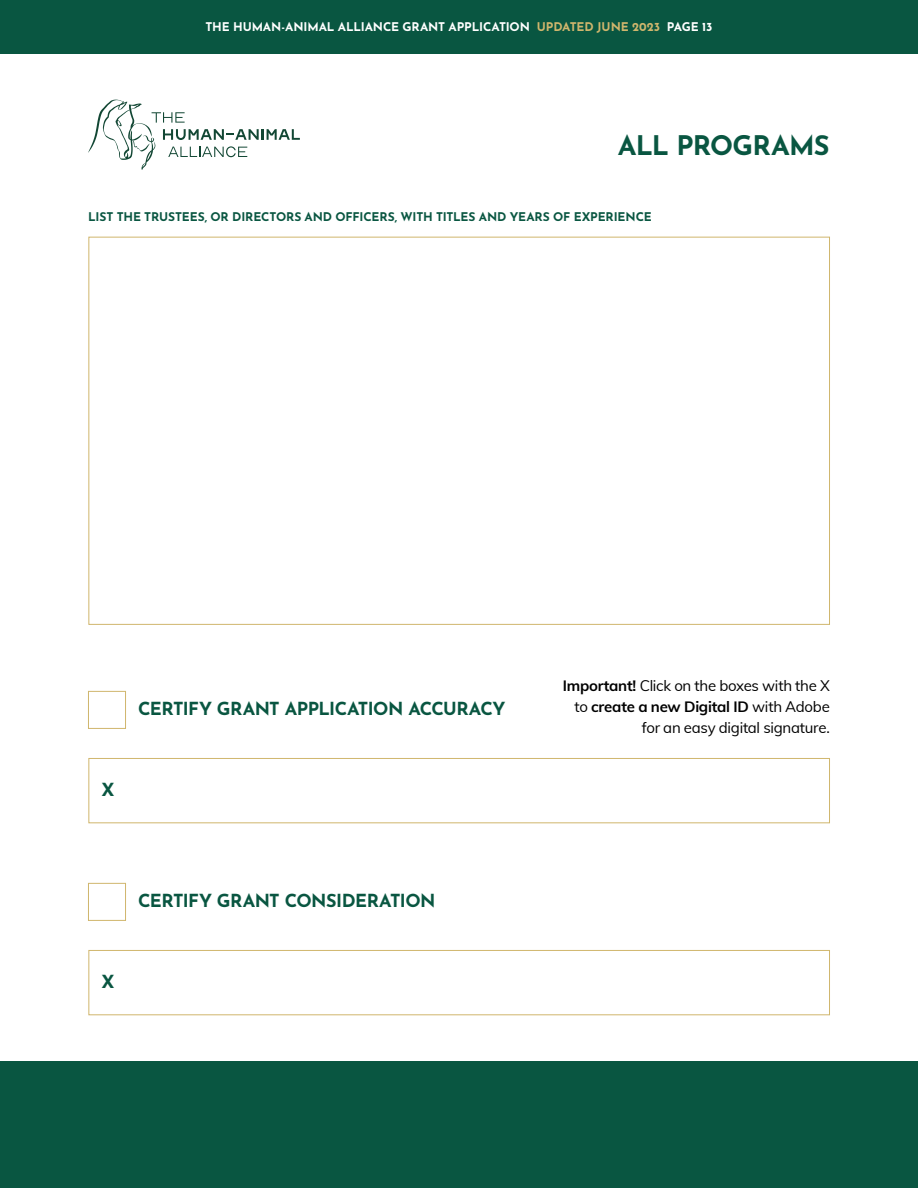
<style>
.page{position:relative;width:918px;height:1188px;background:#095641}
.page>*{position:absolute;margin:0;border:0;box-sizing:border-box;transform-origin:0 0}
.t1{font:700 27px "Josefin Sans";letter-spacing:-.03em;color:#095641}
.t2{font:700 18px "Josefin Sans";letter-spacing:-.03em;color:#095641}
.t3{font:15px/21px "Muli";letter-spacing:-.02em;color:#000;text-align:right}
.t4{font:700 12px "Josefin Sans";letter-spacing:-.01em;color:#095641}
.t5{font:700 12px "Josefin Sans";letter-spacing:-.01em;color:#fff}
.s1{color:#d0b66d}
.s2{font-weight:700}
</style>
<div class="page">
<div style="left:0;top:54px;width:918px;height:1007px;background:#fff"></div>
<svg style="left:88px;top:100px;width:212px;height:70px"></svg>
<div style="left:88px;top:237px;width:742px;height:388px;background:#fff;border:1px solid #d0b66d"></div>
<div style="left:88px;top:691px;width:38px;height:38px;background:#fff;border:1px solid #d0b66d"></div>
<div style="left:88px;top:758px;width:742px;height:65px;background:#fff;border:1px solid #d0b66d"></div>
<div style="left:88px;top:883px;width:38px;height:38px;background:#fff;border:1px solid #d0b66d"></div>
<div style="left:88px;top:950px;width:742px;height:65px;background:#fff;border:1px solid #d0b66d"></div>
<p class="t5" style="left:205px;top:16px;width:509px">THE HUMAN-ANIMAL ALLIANCE GRANT APPLICATION <span class="s1">UPDATED JUNE 2023</span> PAGE 13</p>
<h1 class="t1" style="left:618px;top:121px;width:213px">ALL PROGRAMS</h1>
<p class="t4" style="left:88px;top:206px;width:565px">LIST THE TRUSTEES, OR DIRECTORS AND OFFICERS, WITH TITLES AND YEARS OF EXPERIENCE</p>
<p class="t2" style="left:138px;top:693px;width:369px">CERTIFY GRANT APPLICATION ACCURACY</p>
<p class="t2" style="left:102px;top:774px;width:15px">X</p>
<p class="t2" style="left:138px;top:885px;width:299px">CERTIFY GRANT CONSIDERATION</p>
<p class="t2" style="left:102px;top:966px;width:15px">X</p>
<p class="t3" style="left:563px;top:674px;width:269px"><span class="s2">Important!</span> Click on the boxes with the X to <span class="s2">create a new Digital ID</span> with Adobe for an easy digital signature.</p>
</div>
